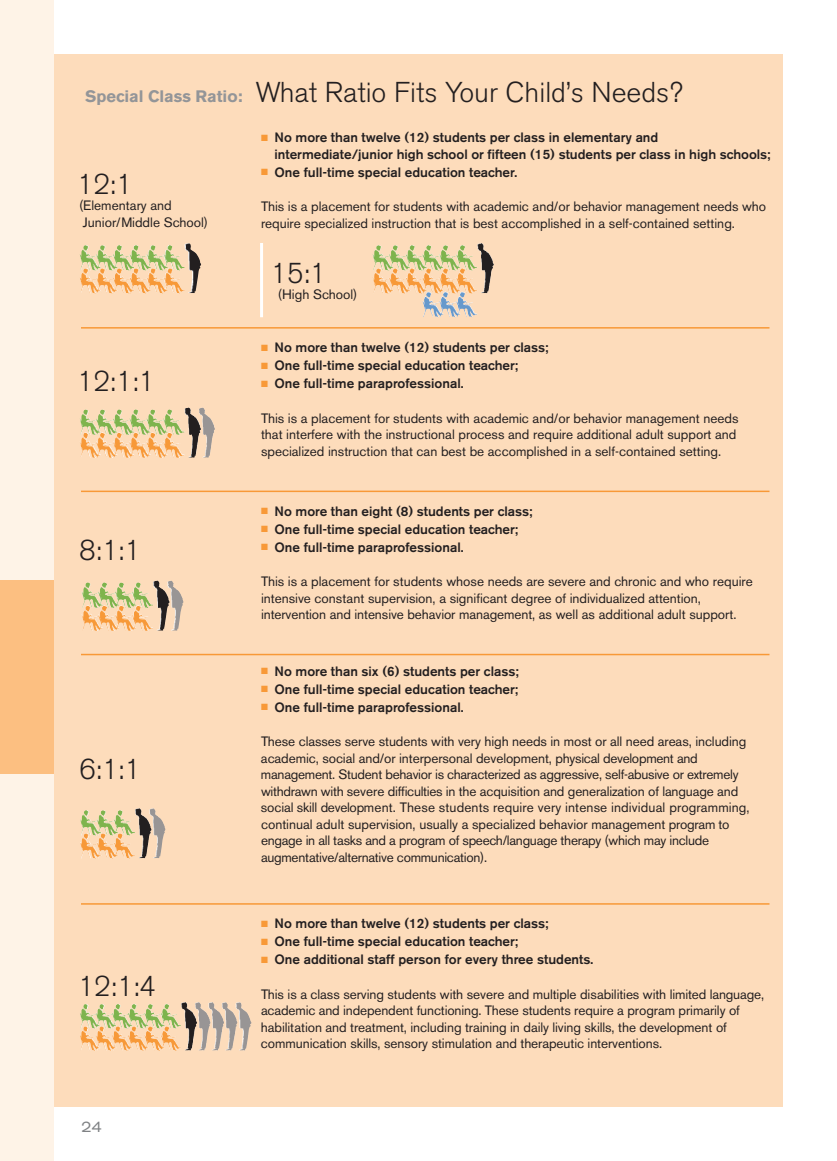
<style>
.page{position:relative;width:837px;height:1161px;background:#fff}
.page>*{position:absolute;margin:0;border:0;box-sizing:border-box;transform-origin:0 0}
.t1{font:300 28.5px "Akzidenz Grotesk BE";color:#231f20}
.t2{font:expanded 15px "Akzidenz Grotesk BE";color:#808285}
.t3{font:13.5px/16.5px "Akzidenz Grotesk BE";letter-spacing:-.005em;color:#231f20}
.t4{font:500 13.5px/16.5px "Akzidenz Grotesk BE";color:#231f20}
.s1{font-weight:700;font-size:16.5px;color:#939598}
.s2{color:#f89937}
</style>
<div class="page">
<div style="left:0;top:0;width:54px;height:1161px;background:#fef3e7"></div>
<div style="left:0;top:581px;width:54px;height:193px;background:#fcbf81"></div>
<div style="left:54px;top:54px;width:729px;height:1053px;background:#fddcbb"></div>
<hr style="left:81px;top:327px;width:689px;height:2px;background:#f89937">
<hr style="left:81px;top:491px;width:689px;height:1px;background:#f89937">
<hr style="left:81px;top:654px;width:689px;height:1px;background:#f89937">
<hr style="left:81px;top:903px;width:689px;height:2px;background:#f89937">
<img style="left:373px;top:243px;width:121px;height:50px">
<img style="left:81px;top:243px;width:120px;height:50px">
<img style="left:81px;top:408px;width:134px;height:50px">
<img style="left:83px;top:581px;width:100px;height:50px">
<img style="left:81px;top:808px;width:84px;height:50px">
<hr style="left:260px;top:243px;width:3px;height:74px;background:#fff">
<img style="left:181px;top:1002px;width:70px;height:48px">
<h1 class="t1" style="left:85px;top:80px;width:599px"><span class="s1">Special Class Ratio:</span> What Ratio Fits Your Child’s Needs?</h1>
<p class="t4" style="left:275px;top:130px;width:498px;text-indent:-14px"><span class="s2">■</span> No more than twelve (12) students per class in elementary and intermediate/junior high school or fifteen (15) students per class in high schools;</p>
<p class="t4" style="left:261px;top:165px;width:258px"><span class="s2">■</span> One full-time special education teacher.</p>
<p class="t3" style="left:261px;top:200px;width:507px">This is a placement for students with academic and/or behavior management needs who require specialized instruction that is best accomplished in a self-contained setting.</p>
<h1 class="t1" style="left:77px;top:171px;width:57px">12:1</h1>
<p class="t3" style="left:79px;top:199px;width:130px">(Elementary and<br>Junior/Middle School)</p>
<h1 class="t1" style="left:77px;top:369px;width:80px">12:1:1</h1>
<h1 class="t1" style="left:79px;top:538px;width:63px">8:1:1</h1>
<h1 class="t1" style="left:79px;top:757px;width:63px">6:1:1</h1>
<h1 class="t1" style="left:78px;top:973px;width:80px">12:1:4</h1>
<p class="t2" style="left:81px;top:1121px;width:23px">24</p>
<h1 class="t1" style="left:271px;top:261px;width:57px">15:1</h1>
<p class="t3" style="left:278px;top:288px;width:81px">(High School)</p>
<p class="t4" style="left:261px;top:340px;width:289px"><span class="s2">■</span> No more than twelve (12) students per class;</p>
<p class="t4" style="left:261px;top:358px;width:259px"><span class="s2">■</span> One full-time special education teacher;</p>
<p class="t4" style="left:261px;top:376px;width:204px"><span class="s2">■</span> One full-time paraprofessional.</p>
<p class="t3" style="left:261px;top:411px;width:479px">This is a placement for students with academic and/or behavior management needs that interfere with the instructional process and require additional adult support and specialized instruction that can best be accomplished in a self-contained setting.</p>
<p class="t4" style="left:261px;top:504px;width:273px"><span class="s2">■</span> No more than eight (8) students per class;</p>
<p class="t4" style="left:261px;top:522px;width:259px"><span class="s2">■</span> One full-time special education teacher;</p>
<p class="t4" style="left:261px;top:540px;width:204px"><span class="s2">■</span> One full-time paraprofessional.</p>
<p class="t3" style="left:261px;top:575px;width:493px">This is a placement for students whose needs are severe and chronic and who require intensive constant supervision, a significant degree of individualized attention, intervention and intensive behavior management, as well as additional adult support.</p>
<p class="t4" style="left:261px;top:664px;width:259px"><span class="s2">■</span> No more than six (6) students per class;</p>
<p class="t4" style="left:261px;top:682px;width:259px"><span class="s2">■</span> One full-time special education teacher;</p>
<p class="t4" style="left:261px;top:700px;width:204px"><span class="s2">■</span> One full-time paraprofessional.</p>
<p class="t3" style="left:261px;top:735px;width:490px">These classes serve students with very high needs in most or all need areas, including academic, social and/or interpersonal development, physical development and management. Student behavior is characterized as aggressive, self-abusive or extremely withdrawn with severe difficulties in the acquisition and generalization of language and social skill development. These students require very intense individual programming, continual adult supervision, usually a specialized behavior management program to engage in all tasks and a program of speech/language therapy (which may include augmentative/alternative communication).</p>
<p class="t4" style="left:261px;top:916px;width:289px"><span class="s2">■</span> No more than twelve (12) students per class;</p>
<p class="t4" style="left:261px;top:934px;width:259px"><span class="s2">■</span> One full-time special education teacher;</p>
<p class="t4" style="left:261px;top:952px;width:334px"><span class="s2">■</span> One additional staff person for every three students.</p>
<p class="t3" style="left:261px;top:987px;width:505px">This is a class serving students with severe and multiple disabilities with limited language, academic and independent functioning. These students require a program primarily of habilitation and treatment, including training in daily living skills, the development of communication skills, sensory stimulation and therapeutic interventions.</p>
</div>
